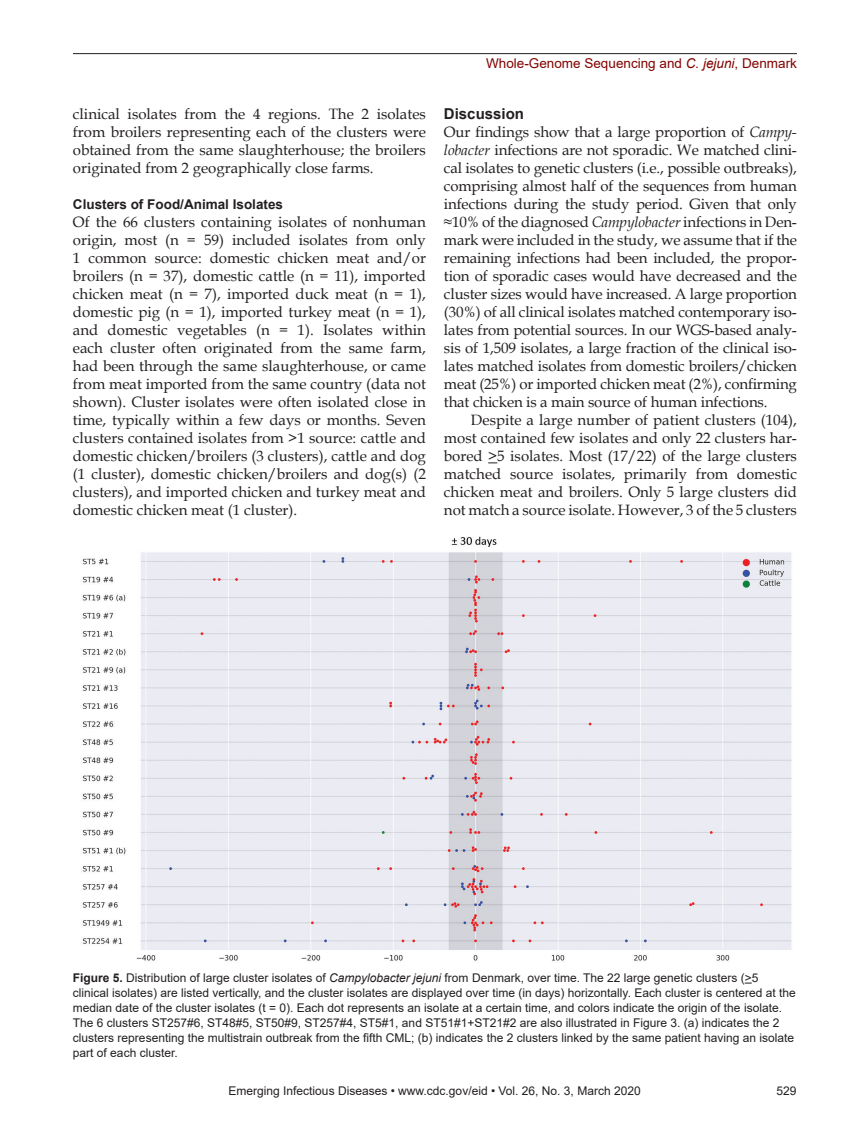
<style>
.page{position:relative;width:851px;height:1134px;background:#fff}
.page>*{position:absolute;margin:0;border:0;box-sizing:border-box;transform-origin:0 0}
.BodyText2{font:15px/18px "Book Antiqua";letter-spacing:-.005em;color:#231f20;text-align:justify}
.Body_Text{font:15px/18px "Book Antiqua";color:#231f20;text-align:justify}
.t1{font:700 15px "Arial";color:#231f20}
.Running_Head{font:13.5px "Arial";color:#820301}
.t2{font:700 13.5px "Arial";color:#231f20}
.Figure_Legend{font:12px/15px "Arial";color:#231f20}
.s1{font-style:italic}
.s2{font-weight:700}
</style>
<div class="page">
<hr style="left:73px;top:53px;width:723px;height:1px;background:#231f20">
<img style="left:82px;top:536px;width:710px;height:425px">
<p class="Body_Text" style="left:73px;top:104px;width:354px">clinical isolates from the 4 regions. The 2 isolates from broilers representing each of the clusters were obtained from the same slaughterhouse; the broilers originated from 2 geographically close farms.</p>
<h2 class="t2" style="left:73px;top:195px;width:212px">Clusters of Food/Animal Isolates</h2>
<p class="BodyText2" style="left:73px;top:213px;width:354px">Of the 66 clusters containing isolates of nonhuman origin, most (n = 59) included isolates from only 1 common source: domestic chicken meat and/or broilers (n = 37), domestic cattle (n = 11), imported chicken meat (n = 7), imported duck meat (n = 1), domestic pig (n = 1), imported turkey meat (n = 1), and domestic vegetables (n = 1). Isolates within each cluster often originated from the same farm, had been through the same slaughterhouse, or came from meat imported from the same country (data not shown). Cluster isolates were often isolated close in time, typically within a few days or months. Seven clusters contained isolates from &gt;1 source: cattle and domestic chicken/broilers (3 clusters), cattle and dog (1 cluster), domestic chicken/broilers and dog(s) (2 clusters), and imported chicken and turkey meat and domestic chicken meat (1 cluster).</p>
<p class="Running_Head" style="left:486px;top:54px;width:312px">Whole-Genome Sequencing and <span class="s1">C. jejuni</span>, Denmark</p>
<h1 class="t1" style="left:444px;top:103px;width:82px">Discussion</h1>
<p class="BodyText2" style="left:444px;top:122px;width:354px">Our findings show that a large proportion of <span class="s1">Campy&shy;lobacter</span> infections are not sporadic. We matched clini&shy;cal isolates to genetic clusters (i.e., possible outbreaks), comprising almost half of the sequences from human infections during the study period. Given that only ≈10% of the diagnosed <span class="s1">Campylobacter</span> infections in Den&shy;mark were included in the study, we assume that if the remaining infections had been included, the propor&shy;tion of sporadic cases would have decreased and the cluster sizes would have increased. A large proportion (30%) of all clinical isolates matched contemporary iso&shy;lates from potential sources. In our WGS-based analy&shy;sis of 1,509 isolates, a large fraction of the clinical iso&shy;lates matched isolates from domestic broilers/chicken meat (25%) or imported chicken meat (2%), confirming that chicken is a main source of human infections.</p>
<p class="Body_Text" style="left:444px;top:410px;width:354px;text-indent:27px">Despite a large number of patient clusters (104), most contained few isolates and only 22 clusters har&shy;bored &gt;5 isolates. Most (17/22) of the large clusters matched source isolates, primarily from domestic chicken meat and broilers. Only 5 large clusters did not match a source isolate. However, 3 of the 5 clusters</p>
<p class="Figure_Legend" style="left:73px;top:970px;width:724px"><span class="s2">Figure 5.</span> Distribution of large cluster isolates of <span class="s1">Campylobacter jejuni</span> from Denmark, over time. The 22 large genetic clusters (&gt;5 clinical isolates) are listed vertically, and the cluster isolates are displayed over time (in days) horizontally. Each cluster is centered at the median date of the cluster isolates (t = 0). Each dot represents an isolate at a certain time, and colors indicate the origin of the isolate.<br>The 6 clusters ST257#6, ST48#5, ST50#9, ST257#4, ST5#1, and ST51#1+ST21#2 are also illustrated in Figure 3. (a) indicates the 2 clusters representing the multistrain outbreak from the fifth CML; (b) indicates the 2 clusters linked by the same patient having an isolate part of each cluster.</p>
<p class="Figure_Legend" style="left:228px;top:1084px;width:413px">Emerging Infectious Diseases • www.cdc.gov/eid • Vol. 26, No. 3, March 2020</p>
<p class="Figure_Legend" style="left:776px;top:1084px;width:22px">529</p>
</div>
